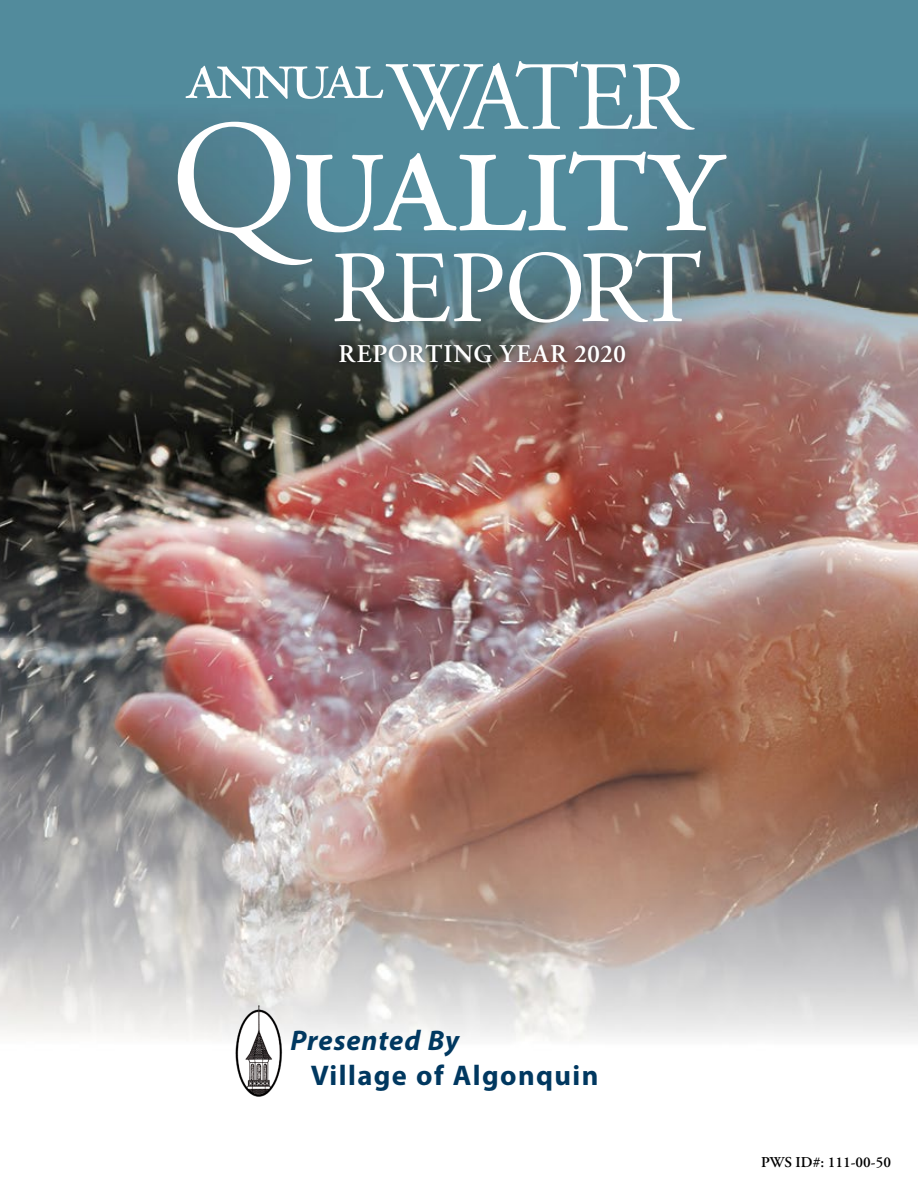
<style>
.page{position:relative;width:918px;height:1188px;background:#fff}
.page>*{position:absolute;margin:0;border:0;box-sizing:border-box;transform-origin:0 0}
.t1{font:172.35px "Adobe Garamond Pro";letter-spacing:-.02em;color:#fff}
.t2{font:102.15px "Adobe Garamond Pro";letter-spacing:-.05em;color:#fff}
.t3{font:97.5px "Adobe Garamond Pro";letter-spacing:-.085em;color:#fff}
.t4{font:72px "Adobe Garamond Pro";letter-spacing:-.06em;color:#fff}
.Utility_Name{font:700 28.5px "Myriad Pro";letter-spacing:.05em;color:#003860}
.Presented_By{font:italic 700 28.5px "Myriad Pro";letter-spacing:.03em;color:#003860}
.t5{font:600 25.5px "Adobe Garamond Pro";letter-spacing:.025em;color:#fff}
.PWS_ID{font:600 15px "Adobe Garamond Pro";color:#000}
.s1{font-size:160.2px}
</style>
<div class="page">
<img style="left:0;top:0;width:918px;height:1041px">
<div style="left:331px;top:335px;width:303px;height:36px;background:#000;opacity:.75"></div>
<img style="left:234px;top:1004px;width:49px;height:93px">
<h3 class="t3" style="left:386px;top:39px;width:306px">WATER</h3>
<h3 class="t4" style="left:187px;top:32px;width:198px">annual</h3>
<h1 class="t1" style="left:170px;top:72px;width:555px"><span class="s1">Q</span>uality</h1>
<h2 class="t2" style="left:331px;top:227px;width:373px">REPORT</h2>
<p class="t5" style="left:338px;top:339px;width:289px">REPORTING YEAR 2020</p>
<p class="Presented_By" style="left:291px;top:1022px;width:170px">Presented By</p>
<p class="Utility_Name" style="left:311px;top:1056px;width:289px">Village of Algonquin</p>
<p class="PWS_ID" style="left:761px;top:1153px;width:131px">PWS ID#: 111-00-50</p>
</div>
